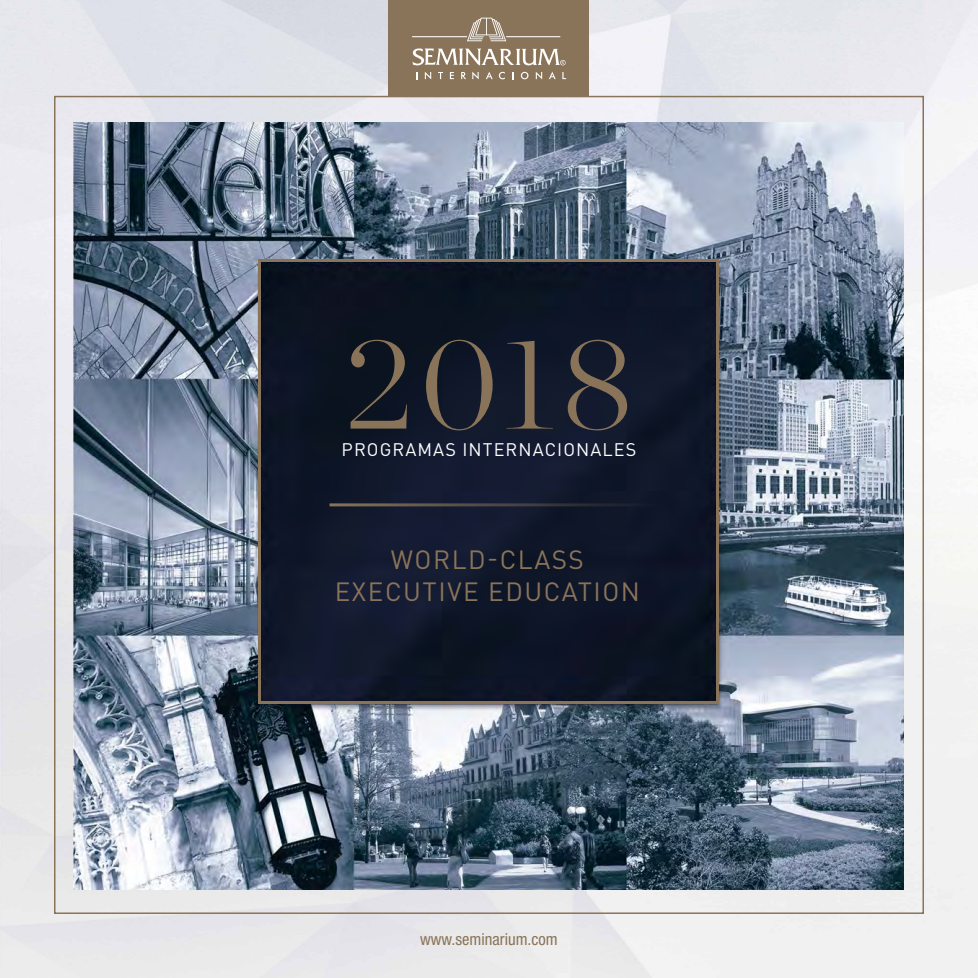
<style>
.page{position:relative;width:978px;height:978px;background:#fff}
.page>*{position:absolute;margin:0;border:0;box-sizing:border-box;transform-origin:0 0}
.t1{font:200 131.7px "Chronicle Display";color:#8a7459}
.t2{font:26.1px/31.3px "DIN Pro";letter-spacing:.06em;color:#8a7459;text-align:center}
.t3{font:18px "DIN Pro";letter-spacing:.06em;color:#fff}
.t4{font:condensed 16.5px "Helvetica Neue LT Std";color:#8a7459}
</style>
<div class="page">
<img style="left:0;top:0;width:978px;height:978px">
<img style="left:74px;top:122px;width:830px;height:767px">
<div style="left:388px;top:0;width:201px;height:96px;background:#8a7459"></div>
<hr style="left:258px;top:259px;width:459px;height:3px;background:#8a7459">
<hr style="left:258px;top:701px;width:461px;height:3px;background:#8a7459">
<hr style="left:716px;top:259px;width:3px;height:444px;background:#8a7459">
<hr style="left:258px;top:259px;width:3px;height:444px;background:#8a7459">
<hr style="left:330px;top:503px;width:340px;height:3px;background:#8a7459">
<svg style="left:425px;top:72px;width:6px;height:7px"></svg>
<svg style="left:438px;top:72px;width:5px;height:7px"></svg>
<svg style="left:450px;top:72px;width:4px;height:7px"></svg>
<svg style="left:461px;top:72px;width:5px;height:7px"></svg>
<svg style="left:472px;top:72px;width:7px;height:7px"></svg>
<svg style="left:486px;top:72px;width:7px;height:7px"></svg>
<svg style="left:499px;top:72px;width:6px;height:7px"></svg>
<svg style="left:521px;top:72px;width:7px;height:7px"></svg>
<svg style="left:536px;top:72px;width:6px;height:7px"></svg>
<svg style="left:549px;top:72px;width:7px;height:7px"></svg>
<svg style="left:562px;top:72px;width:4px;height:7px"></svg>
<hr style="left:412px;top:36px;width:55px;height:1px;background:#fff">
<hr style="left:506px;top:36px;width:54px;height:1px;background:#fff">
<svg style="left:467px;top:18px;width:39px;height:23px"></svg>
<svg style="left:412px;top:48px;width:154px;height:18px"></svg>
<h1 class="t1" style="left:345px;top:283px;width:290px">2018</h1>
<p class="t3" style="left:342px;top:437px;width:296px">PROGRAMAS INTERNACIONALES</p>
<p class="t2" style="left:335px;top:543px;width:307px">WORLD-CLASS<br>EXECUTIVE EDUCATION</p>
<p class="t4" style="left:420px;top:930px;width:139px">www.seminarium.com</p>
</div>
